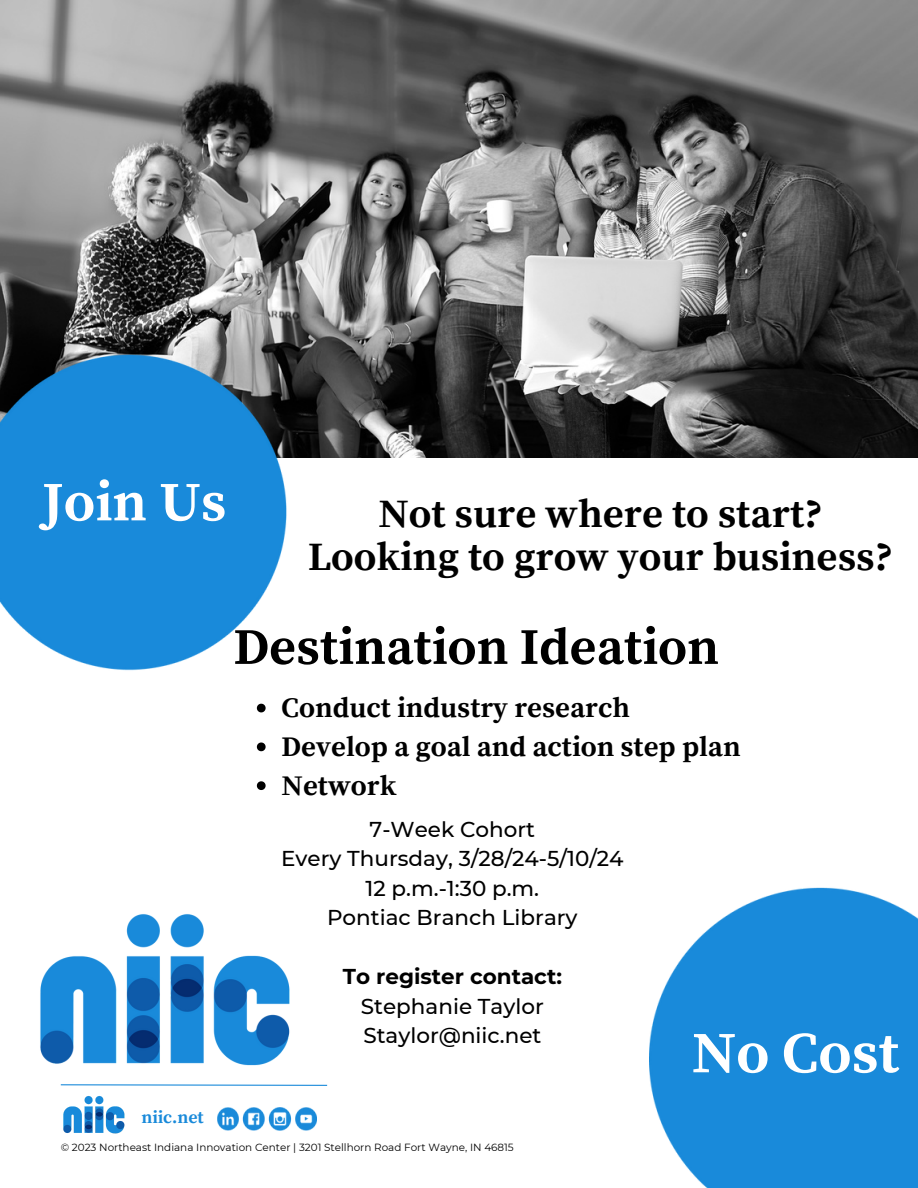
<style>
.page{position:relative;width:918px;height:1188px;background:#fff}
.page>*{position:absolute;margin:0;border:0;box-sizing:border-box;transform-origin:0 0}
.t1{font:700 58.35px "Source Serif Pro";color:#fff}
.t2{font:700 55.5px "Source Serif Pro";color:#fff}
.t3{font:700 51.3px "Source Serif Pro";color:#000}
.t4{font:700 40.05px/42.8px "Source Serif Pro";color:#000;text-align:center}
.t5{font:700 28.2px "Source Serif Pro";color:#000}
.t6{font:500 21.45px/29.5px "Montserrat";color:#000;text-align:center}
.t7{font:700 17.55px "Source Serif Pro";color:#198ada}
.t8{font:10.35px "Montserrat";color:#000}
.s1{font-weight:700}
</style>
<div class="page">
<img style="left:40px;top:914px;width:250px;height:152px">
<img style="left:0;top:0;width:918px;height:458px">
<img style="left:0;top:325px;width:330px;height:427px">
<img style="left:63px;top:1096px;width:62px;height:38px">
<img style="left:218px;top:1108px;width:99px;height:22px">
<svg style="left:60px;top:1084px;width:268px;height:2px"></svg>
<svg style="left:257px;top:704px;width:9px;height:8px"></svg>
<svg style="left:257px;top:743px;width:9px;height:8px"></svg>
<svg style="left:257px;top:781px;width:9px;height:9px"></svg>
<img style="left:649px;top:887px;width:269px;height:301px">
<h2 class="t2" style="left:42px;top:469px;width:186px">Join Us</h2>
<p class="t4" style="left:308px;top:494px;width:587px">Not sure where to start?<br>Looking to grow your business?</p>
<h5 class="t7" style="left:141px;top:1106px;width:64px">niic.net</h5>
<p class="t3" style="left:234px;top:617px;width:487px">Destination Ideation</p>
<h1 class="t5" style="left:282px;top:691px;width:350px">Conduct industry research</h1>
<p class="t5" style="left:282px;top:730px;width:461px">Develop a goal and action step plan</p>
<p class="t5" style="left:282px;top:769px;width:116px">Network</p>
<h5 class="t6" style="left:281px;top:814px;width:344px">7-Week Cohort<br>Every Thursday, 3/28/24-5/10/24<br>12 p.m.-1:30 p.m.<br>Pontiac Branch Library</h5>
<p class="t6" style="left:343px;top:962px;width:221px"><span class="s1">To register contact:<br></span>Stephanie Taylor<br>Staylor@niic.net</p>
<p class="t1" style="left:692px;top:1019px;width:209px">No Cost</p>
<p class="t8" style="left:61px;top:1141px;width:455px">© 2023 Northeast Indiana Innovation Center | 3201 Stellhorn Road Fort Wayne, IN 46815</p>
</div>
